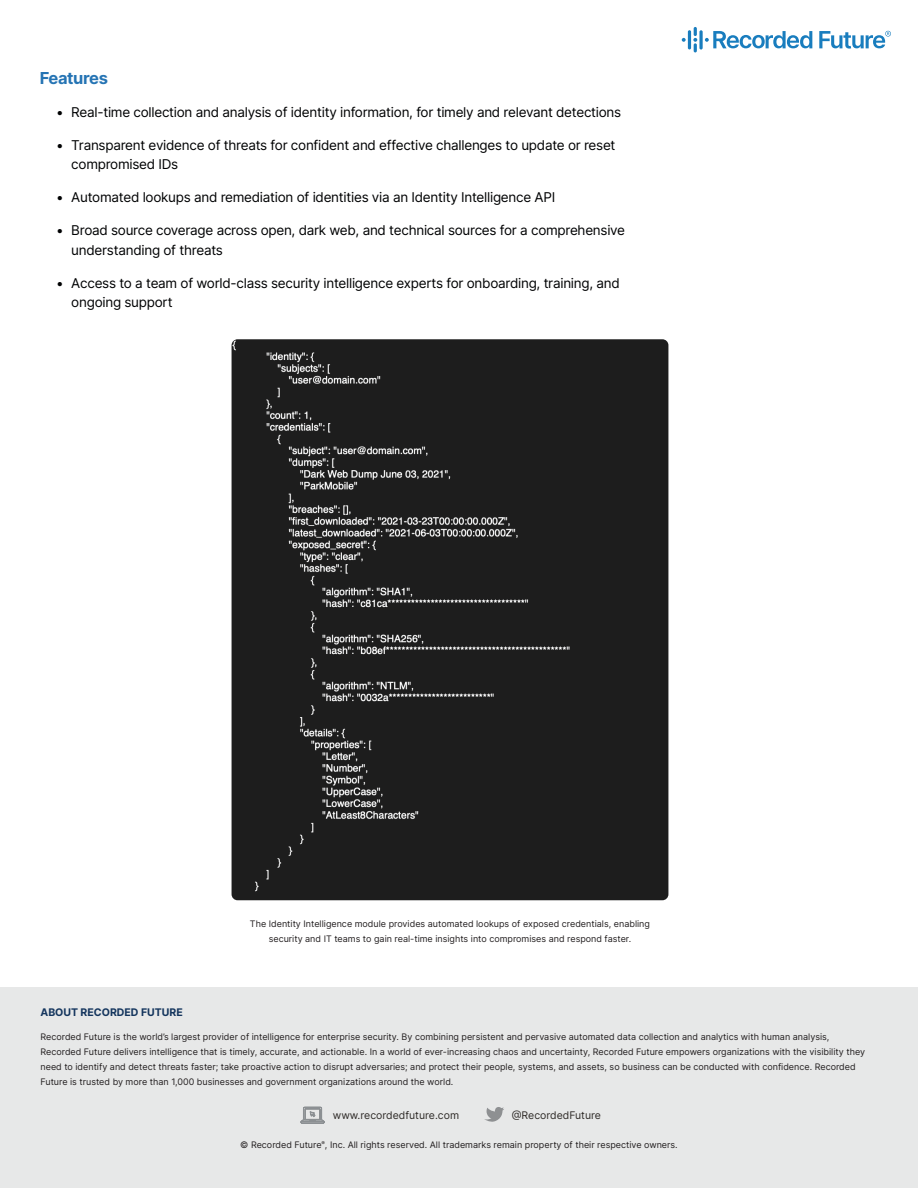
<style>
.page{position:relative;width:918px;height:1188px;background:#fff}
.page>*{position:absolute;margin:0;border:0;box-sizing:border-box;transform-origin:0 0}
.H2_Sub-Header{font:700 16.5px "Inter";letter-spacing:-.02em;color:#2574b4}
.t1{font:13.5px/19.5px "Inter";letter-spacing:-.02em;color:#010203}
.t2{font:10.5px "Inter";color:#2e2a27}
.Info_Text{font:700 10.5px "Inter";color:#15365e}
.Info_Text-2{font:9px/15px "Inter";color:#231f20;text-align:center}
</style>
<div class="page">
<svg style="left:819px;top:31px;width:72px;height:18px"></svg>
<svg style="left:682px;top:38px;width:4px;height:4px"></svg>
<hr style="left:688px;top:30px;width:3px;height:19px;background:#197dbe;border-radius:2px">
<svg style="left:693px;top:27px;width:119px;height:25px"></svg>
<div style="left:232px;top:339px;width:436px;height:561px;background:#1d1d1d"></div>
<div style="left:0;top:987px;width:918px;height:201px;background:#e7e8e8"></div>
<div style="left:301px;top:1121px;width:23px;height:2px;border:1px solid #8c9093"></div>
<svg style="left:301px;top:1107px;width:23px;height:15px"></svg>
<svg style="left:484px;top:1107px;width:20px;height:15px"></svg>
<p class="H2_Sub-Header" style="left:40px;top:66px;width:70px">Features</p>
<p class="t1" style="left:56px;top:102px;width:567px">• Real-time collection and analysis of identity information, for timely and relevant detections</p>
<p class="t1" style="left:71px;top:135px;width:546px;text-indent:-15px">• Transparent evidence of threats for confident and effective challenges to update or reset compromised IDs</p>
<p class="t1" style="left:56px;top:187px;width:500px">• Automated lookups and remediation of identities via an Identity Intelligence API</p>
<p class="t1" style="left:71px;top:220px;width:555px;text-indent:-15px">• Broad source coverage across open, dark web, and technical sources for a comprehensive understanding of threats</p>
<p class="t1" style="left:71px;top:273px;width:550px;text-indent:-15px">• Access to a team of world-class security intelligence experts for onboarding, training, and ongoing support</p>
<p class="Info_Text-2" style="left:250px;top:916px;width:402px">The Identity Intelligence module provides automated lookups of exposed credentials, enabling security and IT teams to gain real-time insights into compromises and respond faster.</p>
<p class="Info_Text" style="left:40px;top:1004px;width:144px">ABOUT RECORDED FUTURE</p>
<p class="Info_Text-2" style="left:40px;top:1029px;width:826px;text-align:left">Recorded Future is the world’s largest provider of intelligence for enterprise security. By combining persistent and pervasive automated data collection and analytics with human analysis, Recorded Future delivers intelligence that is timely, accurate, and actionable. In a world of ever-increasing chaos and uncertainty, Recorded Future empowers organizations with the visibility they need to identify and detect threats faster; take proactive action to disrupt adversaries; and protect their people, systems, and assets, so business can be conducted with confidence. Recorded Future is trusted by more than 1,000 businesses and government organizations around the world.</p>
<p class="t2" style="left:333px;top:1107px;width:128px">www.recordedfuture.com</p>
<p class="t2" style="left:512px;top:1108px;width:91px">@RecordedFuture</p>
<p class="Info_Text-2" style="left:240px;top:1137px;width:439px">© Recorded Future<sup>®</sup>, Inc. All rights reserved. All trademarks remain property of their respective owners.</p>
</div>
